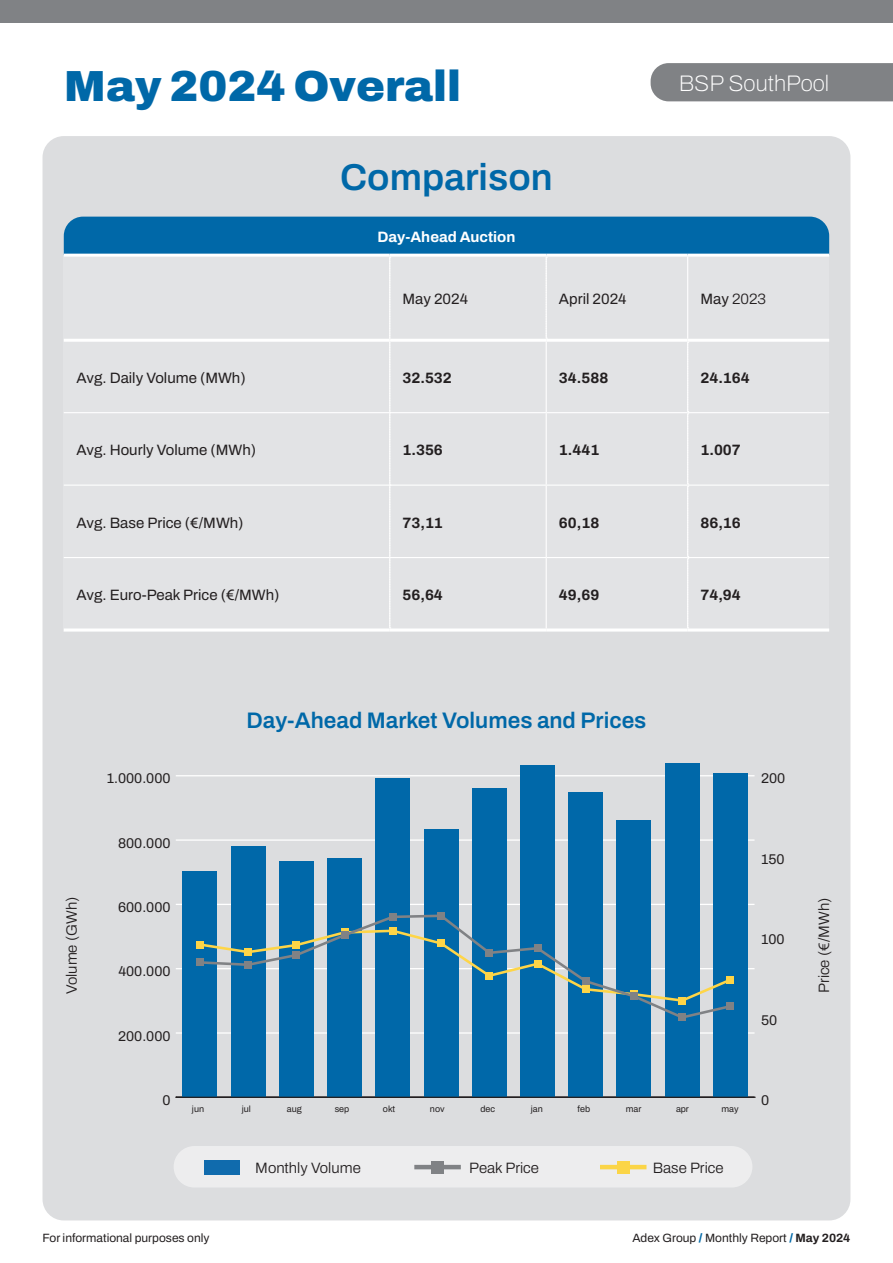
<style>
.page{position:relative;width:893px;height:1263px;background:#fff}
.page>*{position:absolute;margin:0;border:0;box-sizing:border-box;transform-origin:0 0}
.t1{font:900 43.5px "Archivo";color:#0068a8}
.t2{font:600 37.5px "Archivo";color:#0068a8}
.t3{font:600 22.5px "Archivo";color:#0068a8}
.t4{font:100 22.5px "Archivo";color:#fff}
.t5{font:15px "Archivo";color:#231f20}
.t6{font:700 15px "Archivo";color:#231f20}
.t7{font:300 15px "Archivo";color:#231f20}
.t8{font:700 15px "Archivo";color:#fff}
.t9{font:14.1px "Archivo";color:#231f20}
.t10{font:12px "Archivo";color:#231f20}
.t11{font:9px "Archivo";color:#231f20}
.s1{font-weight:400}
.s2{font-weight:900;color:#0068a8}
.s3{font-weight:700}
</style>
<div class="page">
<div style="left:651px;top:63px;width:242px;height:38px;background:#808285"></div>
<div style="left:0;top:0;width:893px;height:23px;background:#808285"></div>
<div style="left:43px;top:136px;width:807px;height:1084px;background:#dcdddf;border-radius:21px"></div>
<hr style="left:64px;top:628px;width:326px;height:3px;background:#fff">
<hr style="left:390px;top:628px;width:156px;height:3px;background:#fff">
<hr style="left:546px;top:628px;width:142px;height:3px;background:#fff">
<hr style="left:688px;top:628px;width:141px;height:3px;background:#fff">
<svg style="left:64px;top:217px;width:765px;height:411px"></svg>
<hr style="left:176px;top:1032px;width:578px;height:2px;background:#fff">
<hr style="left:176px;top:968px;width:578px;height:1px;background:#fff">
<hr style="left:176px;top:904px;width:578px;height:1px;background:#fff">
<hr style="left:176px;top:839px;width:578px;height:2px;background:#fff">
<hr style="left:176px;top:775px;width:578px;height:1px;background:#fff">
<div style="left:183px;top:871px;width:34px;height:226px;background:#0068a9"></div>
<div style="left:231px;top:846px;width:34px;height:251px;background:#0068a9"></div>
<div style="left:279px;top:861px;width:35px;height:236px;background:#0068a9"></div>
<div style="left:327px;top:858px;width:35px;height:239px;background:#0068a9"></div>
<div style="left:375px;top:778px;width:35px;height:319px;background:#0068a9"></div>
<div style="left:424px;top:829px;width:34px;height:268px;background:#0068a9"></div>
<div style="left:472px;top:788px;width:35px;height:309px;background:#0068a9"></div>
<div style="left:520px;top:765px;width:35px;height:332px;background:#0068a9"></div>
<div style="left:568px;top:792px;width:35px;height:305px;background:#0068a9"></div>
<div style="left:617px;top:820px;width:34px;height:277px;background:#0068a9"></div>
<div style="left:665px;top:764px;width:35px;height:333px;background:#0068a9"></div>
<div style="left:713px;top:773px;width:35px;height:324px;background:#0068a9"></div>
<hr style="left:176px;top:1097px;width:578px;height:1px;background:#231f20">
<svg style="left:197px;top:912px;width:530px;height:109px"></svg>
<div style="left:196px;top:941px;width:8px;height:7px;background:#fed547"></div>
<div style="left:244px;top:948px;width:8px;height:8px;background:#fed547"></div>
<div style="left:292px;top:941px;width:8px;height:8px;background:#fed547"></div>
<div style="left:341px;top:928px;width:7px;height:8px;background:#fed547"></div>
<div style="left:389px;top:927px;width:8px;height:8px;background:#fed547"></div>
<div style="left:437px;top:939px;width:8px;height:8px;background:#fed547"></div>
<div style="left:485px;top:972px;width:8px;height:7px;background:#fed547"></div>
<div style="left:534px;top:960px;width:7px;height:8px;background:#fed547"></div>
<div style="left:582px;top:985px;width:8px;height:8px;background:#fed547"></div>
<div style="left:630px;top:990px;width:8px;height:8px;background:#fed547"></div>
<div style="left:678px;top:997px;width:8px;height:7px;background:#fed547"></div>
<div style="left:727px;top:976px;width:7px;height:8px;background:#fed547"></div>
<div style="left:196px;top:958px;width:8px;height:8px;background:#808285"></div>
<div style="left:244px;top:961px;width:8px;height:7px;background:#808285"></div>
<div style="left:292px;top:951px;width:8px;height:8px;background:#808285"></div>
<div style="left:341px;top:931px;width:7px;height:8px;background:#808285"></div>
<div style="left:389px;top:913px;width:8px;height:8px;background:#808285"></div>
<div style="left:437px;top:912px;width:8px;height:8px;background:#808285"></div>
<div style="left:485px;top:949px;width:8px;height:8px;background:#808285"></div>
<div style="left:534px;top:944px;width:7px;height:8px;background:#808285"></div>
<div style="left:582px;top:977px;width:8px;height:8px;background:#808285"></div>
<div style="left:630px;top:992px;width:8px;height:8px;background:#808285"></div>
<div style="left:678px;top:1013px;width:8px;height:8px;background:#808285"></div>
<div style="left:727px;top:1002px;width:7px;height:8px;background:#808285"></div>
<div style="left:174px;top:1146px;width:578px;height:41px;background:#ededee;border-radius:21px"></div>
<hr style="left:414px;top:1165px;width:47px;height:4px;background:#808285">
<div style="left:432px;top:1161px;width:12px;height:12px;background:#808285"></div>
<div style="left:204px;top:1160px;width:36px;height:14px;background:#106bad"></div>
<hr style="left:600px;top:1165px;width:46px;height:4px;background:#fbd547">
<div style="left:617px;top:1161px;width:12px;height:12px;background:#fbd547"></div>
<h1 class="t1" style="left:64px;top:54px;width:399px">May 2024 Overall</h1>
<h3 class="t4" style="left:679px;top:66px;width:152px">BSP SouthPool</h3>
<h2 class="t2" style="left:340px;top:149px;width:214px">Comparison</h2>
<p class="t8" style="left:377px;top:226px;width:140px">Day-Ahead Auction</p>
<p class="t5" style="left:403px;top:288px;width:67px">May 2024</p>
<p class="t5" style="left:559px;top:288px;width:69px">April 2024</p>
<p class="t7" style="left:700px;top:288px;width:67px"><span class="s1">May</span> 2023</p>
<p class="t5" style="left:77px;top:367px;width:171px">Avg. Daily Volume (MWh)</p>
<p class="t6" style="left:403px;top:367px;width:51px">32.532</p>
<p class="t6" style="left:559px;top:367px;width:51px">34.588</p>
<p class="t6" style="left:700px;top:367px;width:51px">24.164</p>
<p class="t5" style="left:77px;top:439px;width:181px">Avg. Hourly Volume (MWh)</p>
<p class="t6" style="left:403px;top:439px;width:42px">1.356</p>
<p class="t6" style="left:559px;top:439px;width:42px">1.441</p>
<p class="t6" style="left:700px;top:439px;width:42px">1.007</p>
<p class="t5" style="left:77px;top:511px;width:169px">Avg. Base Price (€/MWh)</p>
<p class="t6" style="left:403px;top:511px;width:42px">73,11</p>
<p class="t6" style="left:559px;top:511px;width:42px">60,18</p>
<p class="t6" style="left:700px;top:511px;width:42px">86,16</p>
<p class="t5" style="left:77px;top:584px;width:204px">Avg. Euro-Peak Price (€/MWh)</p>
<p class="t6" style="left:403px;top:584px;width:42px">56,64</p>
<p class="t6" style="left:559px;top:584px;width:42px">49,69</p>
<p class="t6" style="left:700px;top:584px;width:42px">74,94</p>
<p class="t9" style="left:107px;top:768px;width:65px">1.000.000</p>
<p class="t9" style="left:118px;top:832px;width:54px">800.000</p>
<h3 class="t3" style="left:246px;top:703px;width:401px">Day-Ahead Market Volumes and Prices</h3>
<p class="t9" style="left:761px;top:768px;width:26px">200</p>
<p class="t9" style="left:761px;top:848px;width:25px">150</p>
<p class="t7" style="left:61px;top:994px;width:99px;rotate:-90deg">Volume (GWh)</p>
<p class="t7" style="left:813px;top:993px;width:97px;rotate:-90deg">Price (€/MWh)</p>
<p class="t9" style="left:118px;top:896px;width:54px">600.000</p>
<p class="t9" style="left:761px;top:929px;width:25px">100</p>
<p class="t9" style="left:118px;top:961px;width:54px">400.000</p>
<p class="t9" style="left:118px;top:1025px;width:54px">200.000</p>
<p class="t9" style="left:162px;top:1089px;width:10px">0</p>
<p class="t11" style="left:192px;top:1102px;width:14px">jun</p>
<p class="t11" style="left:242px;top:1102px;width:11px">jul</p>
<p class="t11" style="left:287px;top:1102px;width:16px">aug</p>
<p class="t11" style="left:335px;top:1102px;width:16px">sep</p>
<p class="t11" style="left:383px;top:1102px;width:14px">okt</p>
<p class="t11" style="left:430px;top:1102px;width:16px">nov</p>
<p class="t11" style="left:480px;top:1102px;width:16px">dec</p>
<p class="t11" style="left:531px;top:1102px;width:13px">jan</p>
<p class="t11" style="left:578px;top:1102px;width:14px">feb</p>
<p class="t11" style="left:626px;top:1102px;width:17px">mar</p>
<p class="t11" style="left:676px;top:1102px;width:14px">apr</p>
<p class="t11" style="left:721px;top:1102px;width:19px">may</p>
<p class="t7" style="left:255px;top:1156px;width:107px">Monthly Volume</p>
<p class="t7" style="left:469px;top:1156px;width:71px">Peak Price</p>
<p class="t7" style="left:653px;top:1156px;width:72px">Base Price</p>
<p class="t9" style="left:761px;top:1009px;width:18px">50</p>
<p class="t9" style="left:761px;top:1089px;width:10px">0</p>
<p class="t10" style="left:43px;top:1228px;width:169px">For informational purposes only</p>
<p class="t10" style="left:632px;top:1228px;width:220px">Adex Group <span class="s2">/</span> Monthly Report <span class="s2">/</span> <span class="s3">May 2024</span></p>
</div>
